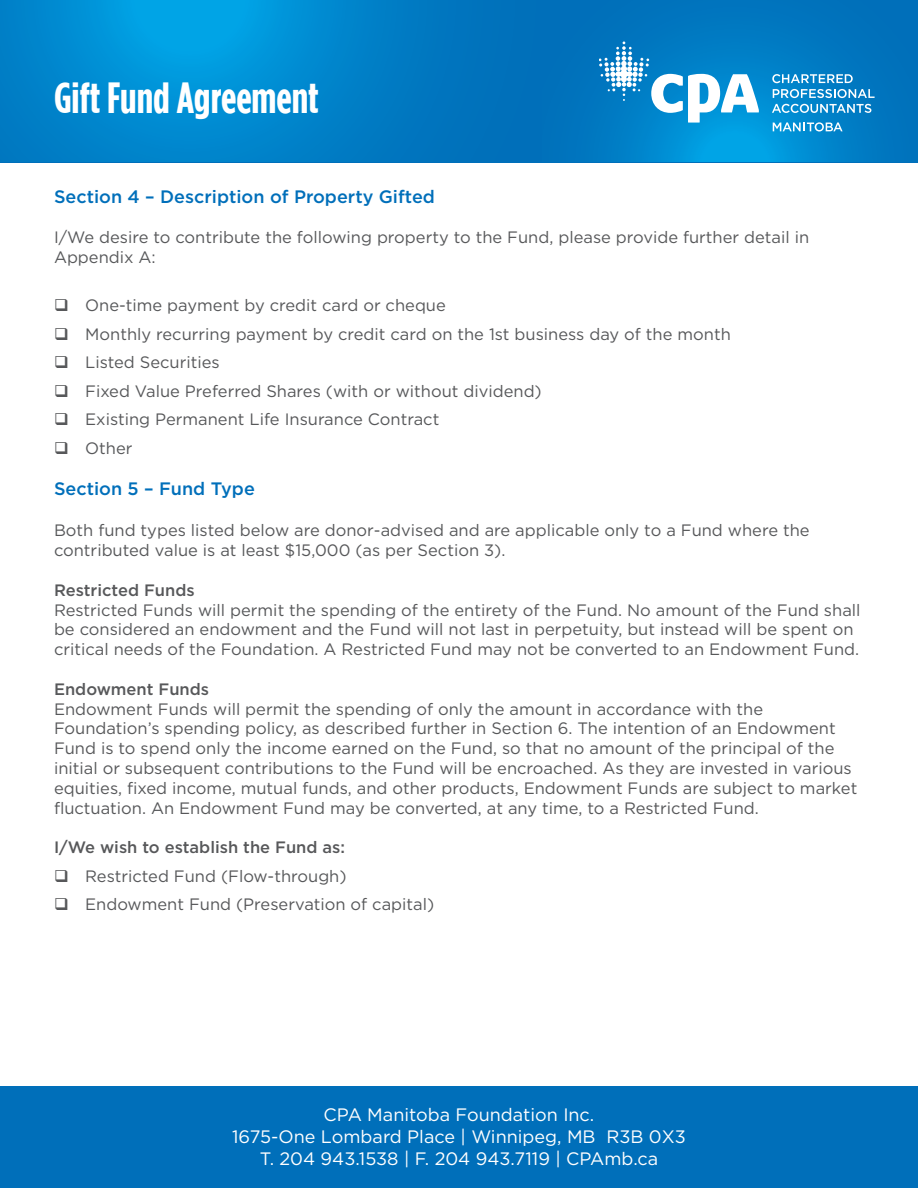
<style>
.page{position:relative;width:918px;height:1188px;background:#fff}
.page>*{position:absolute;margin:0;border:0;box-sizing:border-box;transform-origin:0 0}
.t1{font:700 43.5px "Gotham Condensed";color:#fff}
.t2{font:18px "Gotham";color:#fff}
.t3{font:500 18px "Gotham";color:#006fba}
.t4{font:16.5px/19.8px "Gotham";color:#57585a}
.t5{font:500 16.5px "Gotham";color:#57585a}
</style>
<div class="page">
<div style="left:0;top:1087px;width:918px;height:101px;background:#006fba"></div>
<svg style="left:0;top:0;width:542px;height:162px;background:#0084cb"></svg>
<svg style="left:542px;top:0;width:376px;height:162px;background:#007ac3"></svg>
<svg style="left:772px;top:74px;width:81px;height:9px"></svg>
<svg style="left:773px;top:89px;width:102px;height:9px"></svg>
<svg style="left:772px;top:104px;width:99px;height:9px"></svg>
<svg style="left:599px;top:41px;width:160px;height:82px"></svg>
<svg style="left:773px;top:122px;width:70px;height:10px"></svg>
<p class="t1" style="left:54px;top:74px;width:266px">Gift Fund Agreement</p>
<p class="t3" style="left:54px;top:185px;width:382px">Section 4 – Description of Property Gifted</p>
<p class="t4" style="left:54px;top:227px;width:757px">I/We desire to contribute the following property to the Fund, please provide further detail in<br>Appendix A:</p>
<p class="t4" style="left:54px;top:295px;width:393px">❑ One-time payment by credit card or cheque</p>
<p class="t4" style="left:54px;top:324px;width:678px">❑ Monthly recurring payment by credit card on the 1st business day of the month</p>
<p class="t4" style="left:54px;top:352px;width:167px">❑ Listed Securities</p>
<p class="t4" style="left:54px;top:381px;width:489px">❑ Fixed Value Preferred Shares (with or without dividend)</p>
<p class="t4" style="left:54px;top:409px;width:387px">❑ Existing Permanent Life Insurance Contract</p>
<p class="t4" style="left:54px;top:438px;width:80px">❑ Other</p>
<p class="t3" style="left:54px;top:477px;width:202px">Section 5 – Fund Type</p>
<p class="t4" style="left:54px;top:520px;width:757px">Both fund types listed below are donor-advised and are applicable only to a Fund where the contributed value is at least $15,000 (as per Section 3).</p>
<p class="t5" style="left:54px;top:579px;width:142px">Restricted Funds</p>
<p class="t4" style="left:54px;top:600px;width:808px">Restricted Funds will permit the spending of the entirety of the Fund. No amount of the Fund shall be considered an endowment and the Fund will not last in perpetuity, but instead will be spent on critical needs of the Foundation. A Restricted Fund may not be converted to an Endowment Fund.</p>
<p class="t5" style="left:54px;top:678px;width:157px">Endowment Funds</p>
<p class="t4" style="left:54px;top:699px;width:805px">Endowment Funds will permit the spending of only the amount in accordance with the Foundation’s spending policy, as described further in Section 6. The intention of an Endowment Fund is to spend only the income earned on the Fund, so that no amount of the principal of the initial or subsequent contributions to the Fund will be encroached. As they are invested in various equities, fixed income, mutual funds, and other products, Endowment Funds are subject to market fluctuation. An Endowment Fund may be converted, at any time, to a Restricted Fund.</p>
<p class="t5" style="left:54px;top:837px;width:293px">I/We wish to establish the Fund as:</p>
<p class="t4" style="left:54px;top:866px;width:294px">❑ Restricted Fund (Flow-through)</p>
<p class="t4" style="left:54px;top:894px;width:382px">❑ Endowment Fund (Preservation of capital)</p>
<p class="t2" style="left:324px;top:1104px;width:272px">CPA Manitoba Foundation Inc.</p>
<p class="t2" style="left:232px;top:1125px;width:455px">1675-One Lombard Place | Winnipeg, MB R3B 0X3</p>
<p class="t2" style="left:260px;top:1147px;width:400px">T. 204 943.1538 | F. 204 943.7119 | CPAmb.ca</p>
</div>
